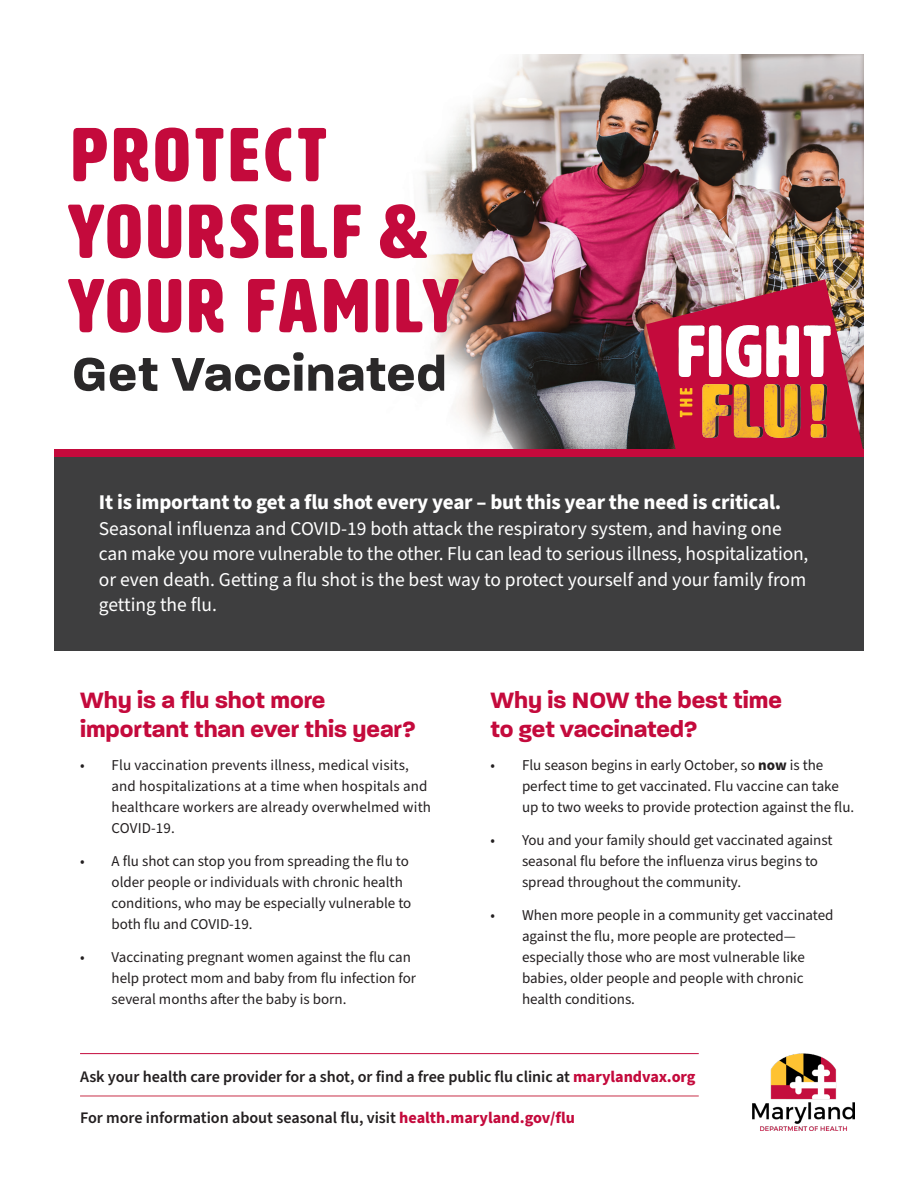
<style>
.page{position:relative;width:918px;height:1188px;background:#fff}
.page>*{position:absolute;margin:0;border:0;box-sizing:border-box;transform-origin:0 0}
.t1{font:75.15px "HWT Artz";letter-spacing:.07em;color:#c40a3c}
.t2{font:700 51px "Paralucent";letter-spacing:.02em;color:#2a2829}
.t3{font:700 24px/28.5px "Paralucent";color:#c40a3c}
.t4{font:700 21px "Source Sans Pro";letter-spacing:-.01em;color:#fff}
.t5{font:19.5px/25.5px "Source Sans Pro";letter-spacing:-.01em;color:#fff}
.t6{font:600 16.2px "Source Sans Pro";color:#231f20}
.t7{font:15px/21px "Source Sans Pro";color:#231f20}
.s1{font-weight:700}
.s2{font-weight:700;color:#c40a3c}
</style>
<div class="page">
<img style="left:423px;top:54px;width:441px;height:395px">
<div style="left:54px;top:457px;width:810px;height:194px;background:#3e3e3f"></div>
<div style="left:54px;top:449px;width:810px;height:8px;background:#c40a3c"></div>
<img style="left:646px;top:279px;width:217px;height:170px">
<img style="left:752px;top:1053px;width:102px;height:77px">
<hr style="left:80px;top:1096px;width:619px;height:1px;background:#c83049">
<hr style="left:80px;top:1053px;width:619px;height:1px;background:#c40a3c">
<p class="t1" style="left:72px;top:115px;width:256px">PROTECT</p>
<p class="t1" style="left:68px;top:192px;width:362px">YOURSELF &amp;</p>
<p class="t1" style="left:68px;top:266px;width:393px">YOUR FAMILY</p>
<p class="t2" style="left:72px;top:343px;width:376px">Get Vaccinated</p>
<p class="t4" style="left:99px;top:488px;width:684px">It is important to get a flu shot every year – but this year the need is critical.</p>
<p class="t5" style="left:99px;top:516px;width:711px">Seasonal influenza and COVID-19 both attack the respiratory system, and having one can make you more vulnerable to the other. Flu can lead to serious illness, hospitalization, or even death. Getting a flu shot is the best way to protect yourself and your family from getting the flu.</p>
<p class="t3" style="left:80px;top:686px;width:337px">Why is a flu shot more important than ever this year?</p>
<p class="t7" style="left:112px;top:755px;width:321px;text-indent:-31px">• Flu vaccination prevents illness, medical visits, and hospitalizations at a time when hospitals and healthcare workers are already overwhelmed with COVID-19.</p>
<p class="t7" style="left:112px;top:851px;width:301px;text-indent:-31px">• A flu shot can stop you from spreading the flu to older people or individuals with chronic health conditions, who may be especially vulnerable to both flu and COVID-19.</p>
<p class="t7" style="left:112px;top:947px;width:306px;text-indent:-31px">• Vaccinating pregnant women against the flu can help protect mom and baby from flu infection for several months after the baby is born.</p>
<p class="t3" style="left:490px;top:686px;width:293px">Why is NOW the best time to get vaccinated?</p>
<p class="t7" style="left:522px;top:755px;width:334px;text-indent:-32px">• Flu season begins in early October, so <span class="s1">now</span> is the perfect time to get vaccinated. Flu vaccine can take up to two weeks to provide protection against the flu.</p>
<p class="t7" style="left:522px;top:830px;width:312px;text-indent:-32px">• You and your family should get vaccinated against seasonal flu before the influenza virus begins to spread throughout the community.</p>
<p class="t7" style="left:522px;top:905px;width:313px;text-indent:-32px">• When more people in a community get vaccinated against the flu, more people are protected— especially those who are most vulnerable like babies, older people and people with chronic health conditions.</p>
<p class="t6" style="left:80px;top:1065px;width:617px">Ask your health care provider for a shot, or find a free public flu clinic at <span class="s2">marylandvax.org</span></p>
<p class="t6" style="left:80px;top:1106px;width:497px">For more information about seasonal flu, visit <span class="s2">health.maryland.gov/flu</span></p>
</div>
